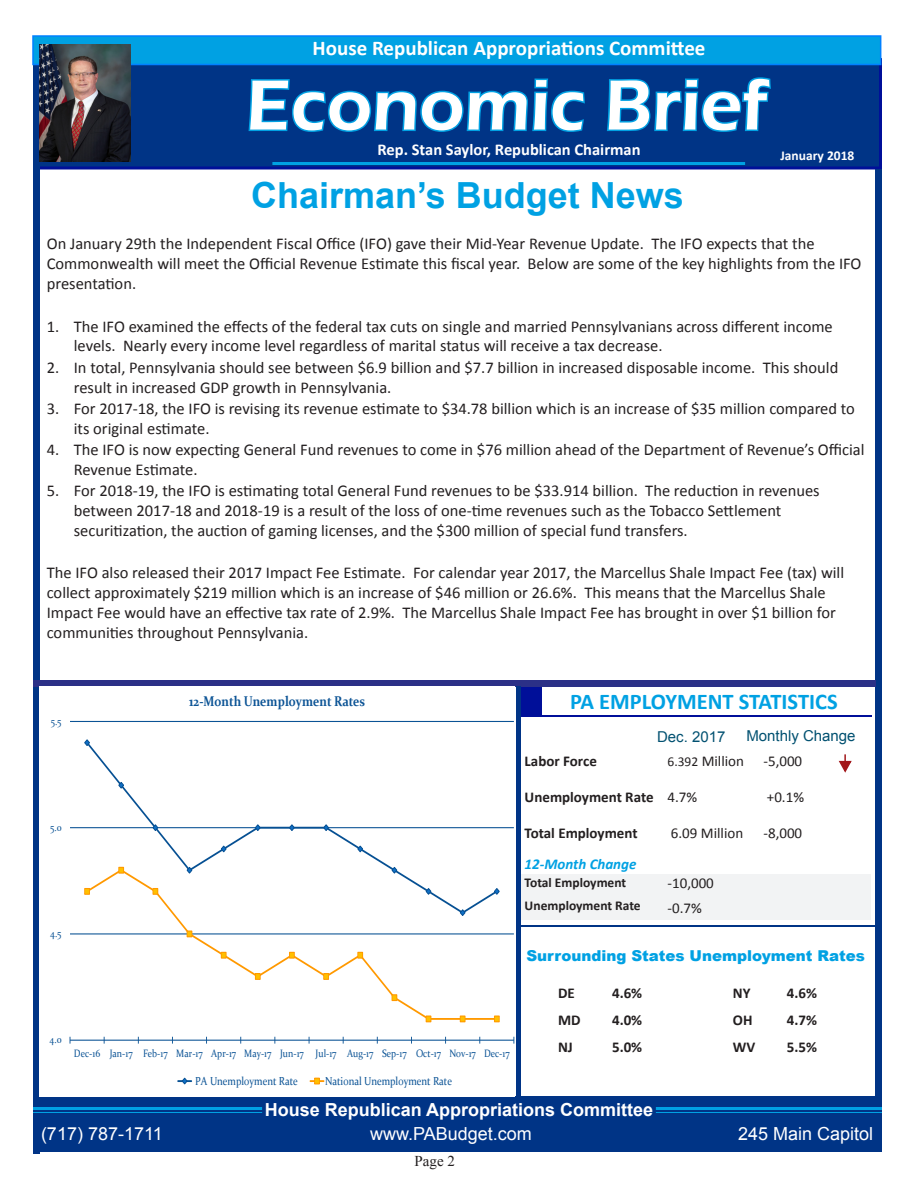
<style>
.page{position:relative;width:918px;height:1188px;background:#fff}
.page>*{position:absolute;margin:0;border:0;box-sizing:border-box;transform-origin:0 0}
.t1{font:600 73.5px "Eras ITC";color:#fff}
.t2{font:700 36px "Arial";color:#00a1e3}
.t3{font:700 22.5px "Calibri";color:#00a1e3}
.t4{font:700 21px "Calibri";color:#fff}
.t5{font:18px "Arial";color:#fff}
.t6{font:700 18px "Arial";color:#fff}
.t7{font:16.5px/19.8px "Calibri";color:#231f20}
.t8{font:700 16.5px "Calibri";color:#fff}
.t9{font:700 15px "Calibri";color:#231f20}
.t10{font:15px "Calibri";color:#231f20}
.t11{font:900 15px "Arial";color:#00a1e3}
.t12{font:15px "Arial";color:#025171}
.t13{font:italic 700 15px "Calibri";color:#00a1e3}
.t14{font:15px "Times New Roman";color:#231f20}
.t15{font:700 14.1px "Constantia";color:#0b5395;scale:.84 1}
.t16{font:700 13.5px "Calibri";color:#231f20}
.t17{font:700 13.5px "Calibri";color:#fff}
.t18{font:11.7px "Constantia";color:#0b5395;scale:.84 1}
.t19{font:10.8px "Constantia";color:#0b5395;scale:.84 1}
.s1{font-size:13.5px}
</style>
<div class="page">
<div style="left:517px;top:875px;width:354px;height:45px;background:#f2f3f4"></div>
<div style="left:36px;top:1097px;width:846px;height:55px;background:#003486"></div>
<div style="left:34px;top:58px;width:848px;height:112px;background:#003486;border:3px solid #000f99"></div>
<div style="left:33px;top:36px;width:6px;height:1117px;background:#003486"></div>
<div style="left:876px;top:170px;width:6px;height:927px;background:#003486"></div>
<div style="left:521px;top:687px;width:20px;height:30px;background:#000f99"></div>
<hr style="left:540px;top:715px;width:331px;height:2px;background:#000f99">
<div style="left:33px;top:680px;width:843px;height:7px;background:#2b3087"></div>
<hr style="left:517px;top:687px;width:4px;height:410px;background:#003486">
<svg style="left:247px;top:65px;width:340px;height:67px"></svg>
<svg style="left:607px;top:77px;width:164px;height:55px"></svg>
<hr style="left:272px;top:162px;width:473px;height:3px;background:#00a1e3">
<hr style="left:656px;top:1107px;width:226px;height:3px;background:#00a1e3">
<hr style="left:656px;top:1112px;width:226px;height:1px;background:#00a1e3">
<hr style="left:33px;top:1107px;width:229px;height:3px;background:#00a1e3">
<hr style="left:33px;top:1112px;width:229px;height:1px;background:#00a1e3">
<div style="left:32px;top:35px;width:849px;height:30px;background:#00a1e3;border:2px solid #0181ff"></div>
<img style="left:39px;top:44px;width:92px;height:118px">
<hr style="left:520px;top:925px;width:362px;height:2px;background:#003486">
<svg style="left:838px;top:754px;width:14px;height:19px"></svg>
<hr style="left:70px;top:934px;width:444px;height:1px;background:#0b5395">
<hr style="left:70px;top:827px;width:444px;height:1px;background:#0b5395">
<hr style="left:70px;top:721px;width:444px;height:1px;background:#0b5395">
<hr style="left:70px;top:1040px;width:444px;height:1px;background:#0b5395">
<svg style="left:85px;top:745px;width:414px;height:123px"></svg>
<svg style="left:84px;top:739px;width:6px;height:7px"></svg>
<svg style="left:118px;top:782px;width:6px;height:7px"></svg>
<svg style="left:152px;top:824px;width:7px;height:7px"></svg>
<svg style="left:221px;top:845px;width:6px;height:8px"></svg>
<svg style="left:255px;top:824px;width:6px;height:7px"></svg>
<svg style="left:289px;top:824px;width:6px;height:7px"></svg>
<svg style="left:323px;top:824px;width:6px;height:7px"></svg>
<svg style="left:357px;top:845px;width:6px;height:8px"></svg>
<svg style="left:85px;top:868px;width:413px;height:153px"></svg>
<div style="left:84px;top:888px;width:6px;height:7px;border:1px solid #f90"></div>
<svg style="left:118px;top:867px;width:6px;height:6px"></svg>
<svg style="left:153px;top:888px;width:5px;height:7px"></svg>
<svg style="left:187px;top:931px;width:5px;height:6px"></svg>
<svg style="left:221px;top:952px;width:5px;height:6px"></svg>
<div style="left:255px;top:973px;width:6px;height:7px;border:1px solid #f90"></div>
<svg style="left:289px;top:952px;width:6px;height:6px"></svg>
<div style="left:323px;top:973px;width:6px;height:7px;border:1px solid #f90"></div>
<svg style="left:358px;top:952px;width:5px;height:6px"></svg>
<svg style="left:392px;top:995px;width:5px;height:6px"></svg>
<svg style="left:426px;top:1016px;width:5px;height:6px"></svg>
<svg style="left:460px;top:1016px;width:5px;height:6px"></svg>
<svg style="left:494px;top:1016px;width:6px;height:6px"></svg>
<svg style="left:178px;top:1077px;width:13px;height:8px"></svg>
<svg style="left:310px;top:1078px;width:14px;height:6px"></svg>
<p class="t4" style="left:313px;top:34px;width:394px">House Republican Appropriations Committee</p>
<p class="t4" style="left:310px;top:40px;width:394px">House Republican Appropriations Committee</p>
<p class="t1" style="left:246px;top:64px;width:523px">Economic Brief</p>
<p class="t8" style="left:378px;top:139px;width:265px">Rep. Stan Saylor, Republican Chairman</p>
<p class="t2" style="left:251px;top:171px;width:434px">Chairman’s Budget News</p>
<p class="t17" style="left:780px;top:147px;width:75px">January 2018</p>
<p class="t7" style="left:47px;top:234px;width:816px">On January 29th the Independent Fiscal Office (IFO) gave their Mid-Year Revenue Update. The IFO expects that the<br>Commonwealth will meet the Official Revenue Estimate this fiscal year. Below are some of the key highlights from the IFO presentation.</p>
<p class="t7" style="left:74px;top:316px;width:761px;text-indent:-27px">1. The IFO examined the effects of the federal tax cuts on single and married Pennsylvanians across different income levels. Nearly every income level regardless of marital status will receive a tax decrease.</p>
<p class="t7" style="left:74px;top:357px;width:766px;text-indent:-27px">2. In total, Pennsylvania should see between $6.9 billion and $7.7 billion in increased disposable income. This should result in increased GDP growth in Pennsylvania.</p>
<p class="t7" style="left:74px;top:398px;width:783px;text-indent:-27px">3. For 2017-18, the IFO is revising its revenue estimate to $34.78 billion which is an increase of $35 million compared to its original estimate.</p>
<p class="t7" style="left:74px;top:440px;width:792px;text-indent:-27px">4. The IFO is now expecting General Fund revenues to come in $76 million ahead of the Department of Revenue’s Official<br>Revenue Estimate.</p>
<p class="t7" style="left:74px;top:481px;width:747px;text-indent:-27px">5. For 2018-19, the IFO is estimating total General Fund revenues to be $33.914 billion. The reduction in revenues between 2017-18 and 2018-19 is a result of the loss of one-time revenues such as the Tobacco Settlement securitization, the auction of gaming licenses, and the $300 million of special fund transfers.</p>
<p class="t7" style="left:47px;top:563px;width:799px">The IFO also released their 2017 Impact Fee Estimate. For calendar year 2017, the Marcellus Shale Impact Fee (tax) will collect approximately $219 million which is an increase of $46 million or 26.6%. This means that the Marcellus Shale Impact Fee would have an effective tax rate of 2.9%. The Marcellus Shale Impact Fee has brought in over $1 billion for communities throughout Pennsylvania.</p>
<p class="t19" style="left:51px;top:714px;width:14px">5.5</p>
<p class="t19" style="left:50px;top:820px;width:15px">5.0</p>
<p class="t19" style="left:50px;top:926px;width:15px">4.5</p>
<p class="t19" style="left:50px;top:1032px;width:16px">4.0</p>
<p class="t15" style="left:189px;top:692px;width:211px">12-Month Unemployment Rates</p>
<p class="t19" style="left:74px;top:1046px;width:520px">Dec-16 Jan-17 Feb-17 Mar-17 Apr-17 May-17 Jun-17 Jul-17 Aug-17 Sep-17 Oct-17 Nov-17 Dec-17</p>
<p class="t18" style="left:195px;top:1073px;width:124px">PA Unemployment Rate</p>
<p class="t18" style="left:325px;top:1073px;width:153px">National Unemployment Rate</p>
<p class="t3" style="left:570px;top:687px;width:269px">PA EMPLOYMENT STATISTICS</p>
<p class="t12" style="left:657px;top:727px;width:70px">Dec. 2017</p>
<p class="t12" style="left:746px;top:726px;width:111px">Monthly Change</p>
<p class="t9" style="left:525px;top:752px;width:74px">Labor Force</p>
<p class="t9" style="left:525px;top:788px;width:130px">Unemployment Rate</p>
<p class="t9" style="left:525px;top:824px;width:114px">Total Employment</p>
<p class="t13" style="left:525px;top:855px;width:113px">12-Month Change</p>
<p class="t16" style="left:525px;top:874px;width:103px">Total Employment</p>
<p class="t16" style="left:525px;top:897px;width:118px">Unemployment Rate</p>
<p class="t10" style="left:668px;top:751px;width:78px"><span class="s1">6.392</span> Million</p>
<p class="t10" style="left:668px;top:787px;width:31px">4.7%</p>
<p class="t10" style="left:671px;top:823px;width:74px">6.09 Million</p>
<p class="t10" style="left:668px;top:874px;width:48px">-10,000</p>
<p class="t10" style="left:668px;top:899px;width:36px">-0.7%</p>
<p class="t10" style="left:763px;top:751px;width:40px">-5,000</p>
<p class="t10" style="left:767px;top:787px;width:39px">+0.1%</p>
<p class="t10" style="left:763px;top:823px;width:40px">-8,000</p>
<p class="t11" style="left:526px;top:945px;width:340px">Surrounding States Unemployment Rates</p>
<p class="t9" style="left:733px;top:984px;width:19px">NY</p>
<p class="t9" style="left:787px;top:984px;width:32px">4.6%</p>
<p class="t9" style="left:733px;top:1011px;width:21px">OH</p>
<p class="t9" style="left:787px;top:1011px;width:32px">4.7%</p>
<p class="t9" style="left:733px;top:1038px;width:24px">WV</p>
<p class="t9" style="left:787px;top:1038px;width:32px">5.5%</p>
<p class="t9" style="left:558px;top:984px;width:18px">DE</p>
<p class="t9" style="left:612px;top:984px;width:32px">4.6%</p>
<p class="t9" style="left:558px;top:1011px;width:24px">MD</p>
<p class="t9" style="left:612px;top:1011px;width:32px">4.0%</p>
<p class="t9" style="left:558px;top:1038px;width:16px">NJ</p>
<p class="t9" style="left:612px;top:1038px;width:32px">5.0%</p>
<p class="t6" style="left:265px;top:1097px;width:390px">House Republican Appropriations Committee</p>
<p class="t5" style="left:41px;top:1122px;width:123px">(717) 787-1711</p>
<p class="t5" style="left:370px;top:1122px;width:163px">www.PABudget.com</p>
<p class="t5" style="left:738px;top:1122px;width:137px">245 Main Capitol</p>
<p class="t14" style="left:415px;top:1151px;width:42px">Page 2</p>
</div>
